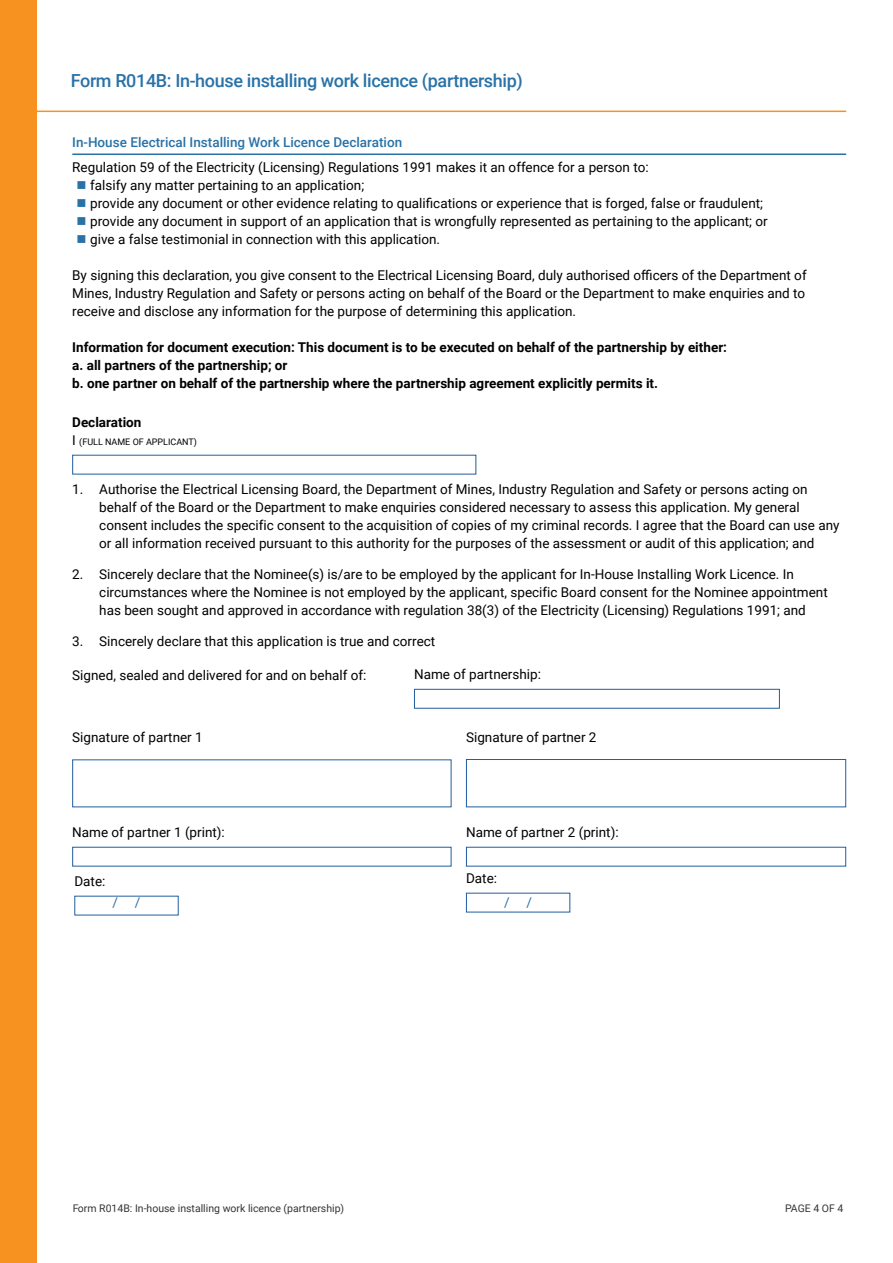
<style>
.page{position:relative;width:893px;height:1263px;background:#fff}
.page>*{position:absolute;margin:0;border:0;box-sizing:border-box;transform-origin:0 0}
.t1{font:500 18px "Roboto";letter-spacing:-.02em;color:#2972a7}
.t2{font:13.5px/18px "Roboto";color:#000}
.t3{font:700 13.5px/18px "Roboto";color:#000}
.t4{font:500 13.5px "Roboto";color:#2972a7}
.t5{font:13.5px "Roboto";color:#2972a7}
.t6{font:10.5px "Roboto";color:#000}
.t7{font:9px "Roboto";color:#000}
.s1{font-size:13.5px}
</style>
<div class="page">
<div style="left:1px;top:0;width:36px;height:1263px;background:#f79221"></div>
<hr style="left:26px;top:111px;width:820px;height:1px;background:#f79221">
<hr style="left:72px;top:153px;width:774px;height:2px;background:#2972a7">
<div style="left:414px;top:689px;width:366px;height:20px;border:1px solid #215e9e"></div>
<div style="left:72px;top:847px;width:379px;height:19px;border:1px solid #215e9e"></div>
<div style="left:466px;top:847px;width:380px;height:19px;border:1px solid #215e9e"></div>
<div style="left:466px;top:759px;width:380px;height:48px;border:1px solid #215e9e"></div>
<h1 class="t1" style="left:71px;top:68px;width:454px">Form R014B: In-house installing work licence (partnership)</h1>
<p class="t4" style="left:72px;top:133px;width:331px">In-House Electrical Installing Work Licence Declaration</p>
<p class="t2" style="left:90px;top:157px;width:679px;text-indent:-18px">Regulation 59 of the Electricity (Licensing) Regulations 1991 makes it an offence for a person to:<br>falsify any matter pertaining to an application;<br>provide any document or other evidence relating to qualifications or experience that is forged, false or fraudulent; provide any document in support of an application that is wrongfully represented as pertaining to the applicant; or give a false testimonial in connection with this application.</p>
<p class="t2" style="left:72px;top:265px;width:736px;text-align:justify">By signing this declaration, you give consent to the Electrical Licensing Board, duly authorised officers of the Department of Mines, Industry Regulation and Safety or persons acting on behalf of the Board or the Department to make enquiries and to receive and disclose any information for the purpose of determining this application.</p>
<p class="t3" style="left:72px;top:337px;width:656px">Information for document execution: This document is to be executed on behalf of the partnership by either: a. all partners of the partnership; or<br>b. one partner on behalf of the partnership where the partnership agreement explicitly permits it.</p>
<p class="t3" style="left:72px;top:413px;width:71px">Declaration</p>
<p class="t7" style="left:72px;top:436px;width:126px"><span class="s1">I</span> (FULL NAME OF APPLICANT)</p>
<p class="t2" style="left:99px;top:480px;width:742px;text-indent:-27px">1. Authorise the Electrical Licensing Board, the Department of Mines, Industry Regulation and Safety or persons acting on behalf of the Board or the Department to make enquiries considered necessary to assess this application. My general consent includes the specific consent to the acquisition of copies of my criminal records. I agree that the Board can use any or all information received pursuant to this authority for the purposes of the assessment or audit of this application; and</p>
<p class="t2" style="left:99px;top:564px;width:730px;text-indent:-27px">2. Sincerely declare that the Nominee(s) is/are to be employed by the applicant for In-House Installing Work Licence. In circumstances where the Nominee is not employed by the applicant, specific Board consent for the Nominee appointment has been sought and approved in accordance with regulation 38(3) of the Electricity (Licensing) Regulations 1991; and</p>
<p class="t2" style="left:72px;top:631px;width:365px">3. Sincerely declare that this application is true and correct</p>
<p class="t2" style="left:414px;top:665px;width:128px">Name of partnership:</p>
<p class="t2" style="left:72px;top:665px;width:296px">Signed, sealed and delivered for and on behalf of:</p>
<p class="t2" style="left:72px;top:728px;width:132px">Signature of partner 1</p>
<p class="t2" style="left:466px;top:728px;width:132px">Signature of partner 2</p>
<p class="t2" style="left:72px;top:823px;width:154px">Name of partner 1 (print):</p>
<p class="t2" style="left:466px;top:823px;width:154px">Name of partner 2 (print):</p>
<p class="t2" style="left:74px;top:872px;width:33px">Date:</p>
<p class="t5" style="left:113px;top:892px;width:29px">/ /</p>
<p class="t2" style="left:466px;top:869px;width:33px">Date:</p>
<p class="t5" style="left:504px;top:892px;width:29px">/ /</p>
<p class="t6" style="left:72px;top:1201px;width:273px">Form R014B: In-house installing work licence (partnership)</p>
<p class="t6" style="left:785px;top:1201px;width:60px">PAGE 4 OF 4</p>
</div>
